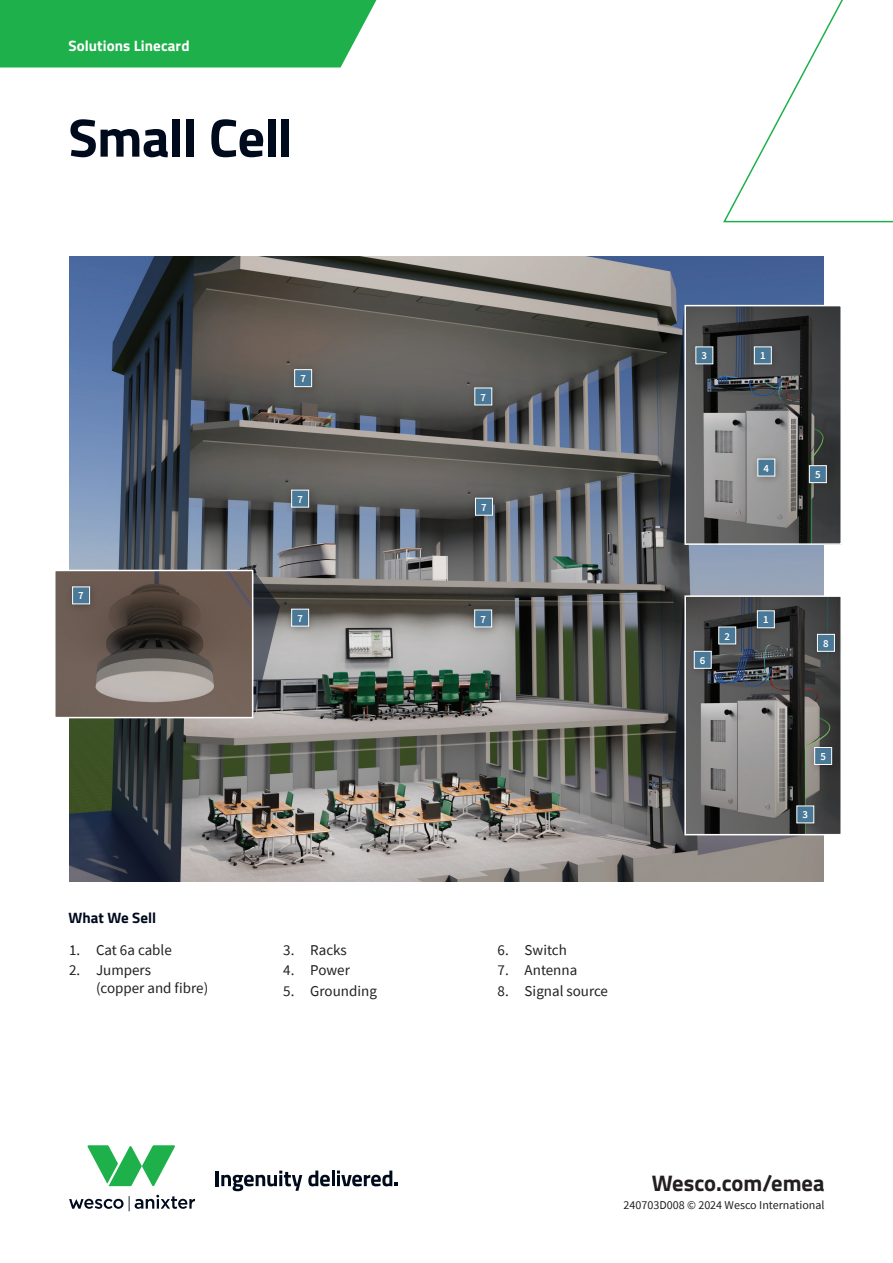
<style>
.page{position:relative;width:893px;height:1263px;background:#fff}
.page>*{position:absolute;margin:0;border:0;box-sizing:border-box;transform-origin:0 0}
.Headline_-Titillium_Bold_36_38{font:700 54px "Titillium Web";letter-spacing:-.01em;color:#000a1d}
.URL_-_Titillium_15_17{font:700 22.5px "Titillium Web";color:#231f20}
.t1{font:15px/18px "Source Sans Pro";color:#231f20}
.Focus_Area_Callout_-_Titillium_Bold_10_1{font:700 15px "Titillium Web";letter-spacing:.005em;color:#fff}
.Body_Heading_1___Titillium_Bold_10_12{font:700 15px "Titillium Web";letter-spacing:.005em;color:#000a1d}
.Copyright___Source_Sans_8_12{font:12px "Source Sans Pro";color:#231f20}
.Number_Markers{font:600 10.8px "Source Sans Pro";color:#fff}
</style>
<div class="page">
<div style="left:0;top:0;width:377px;height:68px;background:#1eb14b"></div>
<svg style="left:723px;top:0;width:170px;height:223px"></svg>
<hr style="left:216px;top:1171px;width:3px;height:15px;background:#000a1d">
<svg style="left:221px;top:1170px;width:81px;height:21px"></svg>
<svg style="left:308px;top:1170px;width:22px;height:16px"></svg>
<hr style="left:332px;top:1170px;width:3px;height:16px;background:#000a1d">
<svg style="left:337px;top:1170px;width:61px;height:16px"></svg>
<svg style="left:87px;top:1145px;width:88px;height:41px"></svg>
<svg style="left:69px;top:1195px;width:126px;height:16px"></svg>
<img style="left:69px;top:256px;width:755px;height:625px">
<svg style="left:253px;top:570px;width:27px;height:147px;background:#5f6165"></svg>
<svg style="left:672px;top:595px;width:12px;height:240px;background:#2c2f34"></svg>
<svg style="left:666px;top:305px;width:18px;height:239px;background:#383c42"></svg>
<img style="left:57px;top:573px;width:193px;height:142px">
<div style="left:54px;top:570px;width:199px;height:148px;border:2px solid #fff"></div>
<img style="left:687px;top:598px;width:152px;height:234px">
<div style="left:684px;top:595px;width:158px;height:240px;border:2px solid #fff"></div>
<img style="left:687px;top:308px;width:152px;height:234px">
<div style="left:684px;top:305px;width:158px;height:240px;border:2px solid #fff"></div>
<div style="left:288px;top:363px;width:33px;height:33px;background:#605c57"></div>
<div style="left:295px;top:370px;width:17px;height:17px;background:#4a7998"></div>
<div style="left:294px;top:369px;width:18px;height:18px;border:1px solid #fff"></div>
<div style="left:285px;top:483px;width:33px;height:33px;background:#231f20;opacity:.35"></div>
<div style="left:292px;top:490px;width:17px;height:17px;background:#4a7998"></div>
<div style="left:291px;top:490px;width:18px;height:17px;border:1px solid #fff"></div>
<div style="left:285px;top:602px;width:33px;height:33px;background:#231f20;opacity:.35"></div>
<div style="left:292px;top:609px;width:17px;height:17px;background:#4a7998"></div>
<div style="left:291px;top:609px;width:18px;height:17px;border:1px solid #fff"></div>
<div style="left:66px;top:580px;width:33px;height:33px;background:#695950"></div>
<div style="left:73px;top:587px;width:17px;height:17px;background:#4a7998"></div>
<div style="left:72px;top:586px;width:18px;height:18px;border:1px solid #fff"></div>
<div style="left:468px;top:381px;width:33px;height:33px;background:#231f20;opacity:.35"></div>
<div style="left:475px;top:388px;width:17px;height:17px;background:#4a7998"></div>
<div style="left:474px;top:388px;width:18px;height:17px;border:1px solid #fff"></div>
<div style="left:468px;top:491px;width:34px;height:34px;background:#231f20;opacity:.35"></div>
<div style="left:475px;top:498px;width:17px;height:17px;background:#4a7998"></div>
<div style="left:475px;top:498px;width:18px;height:18px;border:1px solid #fff"></div>
<div style="left:468px;top:603px;width:33px;height:33px;background:#231f20;opacity:.35"></div>
<div style="left:475px;top:610px;width:17px;height:17px;background:#4a7998"></div>
<div style="left:474px;top:609px;width:18px;height:18px;border:1px solid #fff"></div>
<div style="left:751px;top:452px;width:33px;height:33px;background:#231f20;opacity:.35"></div>
<div style="left:758px;top:459px;width:17px;height:17px;background:#4a7998"></div>
<div style="left:757px;top:459px;width:18px;height:17px;border:1px solid #fff"></div>
<div style="left:750px;top:604px;width:34px;height:33px;background:#231f20;opacity:.35"></div>
<div style="left:757px;top:611px;width:17px;height:17px;background:#4a7998"></div>
<div style="left:757px;top:610px;width:18px;height:18px;border:1px solid #fff"></div>
<div style="left:747px;top:340px;width:34px;height:33px;background:#4d4d4f"></div>
<div style="left:754px;top:347px;width:17px;height:17px;background:#4a7998"></div>
<div style="left:754px;top:346px;width:18px;height:18px;border:1px solid #fff"></div>
<div style="left:687px;top:644px;width:34px;height:34px;background:#231f20;opacity:.35"></div>
<div style="left:694px;top:651px;width:17px;height:17px;background:#4a7998"></div>
<div style="left:694px;top:651px;width:18px;height:18px;border:1px solid #fff"></div>
<div style="left:808px;top:740px;width:33px;height:34px;background:#231f20;opacity:.35"></div>
<div style="left:815px;top:747px;width:17px;height:17px;background:#4a7998"></div>
<div style="left:814px;top:747px;width:18px;height:18px;border:1px solid #fff"></div>
<div style="left:802px;top:459px;width:34px;height:33px;background:#231f20;opacity:.35"></div>
<div style="left:809px;top:466px;width:17px;height:17px;background:#4a7998"></div>
<div style="left:809px;top:465px;width:18px;height:18px;border:1px solid #fff"></div>
<div style="left:790px;top:799px;width:33px;height:33px;background:#231f20;opacity:.35"></div>
<div style="left:797px;top:806px;width:17px;height:17px;background:#4a7998"></div>
<div style="left:689px;top:340px;width:33px;height:33px;background:#231f20;opacity:.35"></div>
<div style="left:696px;top:347px;width:17px;height:17px;background:#4a7998"></div>
<div style="left:810px;top:627px;width:34px;height:34px;background:#231f20;opacity:.35"></div>
<div style="left:817px;top:634px;width:17px;height:17px;background:#4a7998"></div>
<div style="left:817px;top:634px;width:18px;height:18px;border:1px solid #fff"></div>
<div style="left:712px;top:620px;width:33px;height:33px;background:#231f20;opacity:.35"></div>
<div style="left:719px;top:627px;width:17px;height:17px;background:#4a7998"></div>
<div style="left:718px;top:626px;width:18px;height:18px;border:1px solid #fff"></div>
<p class="Focus_Area_Callout_-_Titillium_Bold_10_1" style="left:68px;top:34px;width:123px">Solutions Linecard</p>
<p class="Headline_-Titillium_Bold_36_38" style="left:68px;top:96px;width:226px">Small Cell</p>
<p class="Number_Markers" style="left:78px;top:589px;width:7px">7</p>
<p class="Number_Markers" style="left:300px;top:371px;width:7px">7</p>
<p class="Number_Markers" style="left:297px;top:492px;width:7px">7</p>
<p class="Number_Markers" style="left:297px;top:611px;width:7px">7</p>
<p class="Body_Heading_1___Titillium_Bold_10_12" style="left:68px;top:906px;width:89px">What We Sell</p>
<p class="t1" style="left:69px;top:941px;width:104px">1. Cat 6a cable</p>
<p class="t1" style="left:96px;top:961px;width:114px;text-indent:-27px">2. Jumpers<br>(copper and fibre)</p>
<p class="t1" style="left:283px;top:941px;width:65px">3. Racks</p>
<p class="t1" style="left:283px;top:961px;width:68px">4. Power</p>
<p class="t1" style="left:283px;top:982px;width:95px">5. Grounding</p>
<p class="Number_Markers" style="left:480px;top:390px;width:7px">7</p>
<p class="Number_Markers" style="left:481px;top:500px;width:7px">7</p>
<p class="Number_Markers" style="left:480px;top:612px;width:7px">7</p>
<p class="t1" style="left:498px;top:941px;width:71px">6. Switch</p>
<p class="t1" style="left:498px;top:961px;width:81px">7. Antenna</p>
<p class="t1" style="left:498px;top:982px;width:112px">8. Signal source</p>
<p class="Number_Markers" style="left:702px;top:349px;width:7px">3</p>
<p class="Number_Markers" style="left:760px;top:349px;width:7px">1</p>
<p class="Number_Markers" style="left:763px;top:461px;width:7px">4</p>
<p class="Number_Markers" style="left:815px;top:467px;width:7px">5</p>
<p class="Number_Markers" style="left:700px;top:653px;width:7px">6</p>
<p class="Number_Markers" style="left:724px;top:629px;width:7px">2</p>
<p class="Number_Markers" style="left:763px;top:613px;width:7px">1</p>
<p class="Number_Markers" style="left:823px;top:636px;width:7px">8</p>
<p class="Number_Markers" style="left:820px;top:749px;width:7px">5</p>
<p class="Number_Markers" style="left:802px;top:808px;width:7px">3</p>
<p class="URL_-_Titillium_15_17" style="left:652px;top:1166px;width:174px">Wesco.com/emea</p>
<p class="Copyright___Source_Sans_8_12" style="left:624px;top:1197px;width:202px">240703D008 © 2024 Wesco International</p>
</div>
